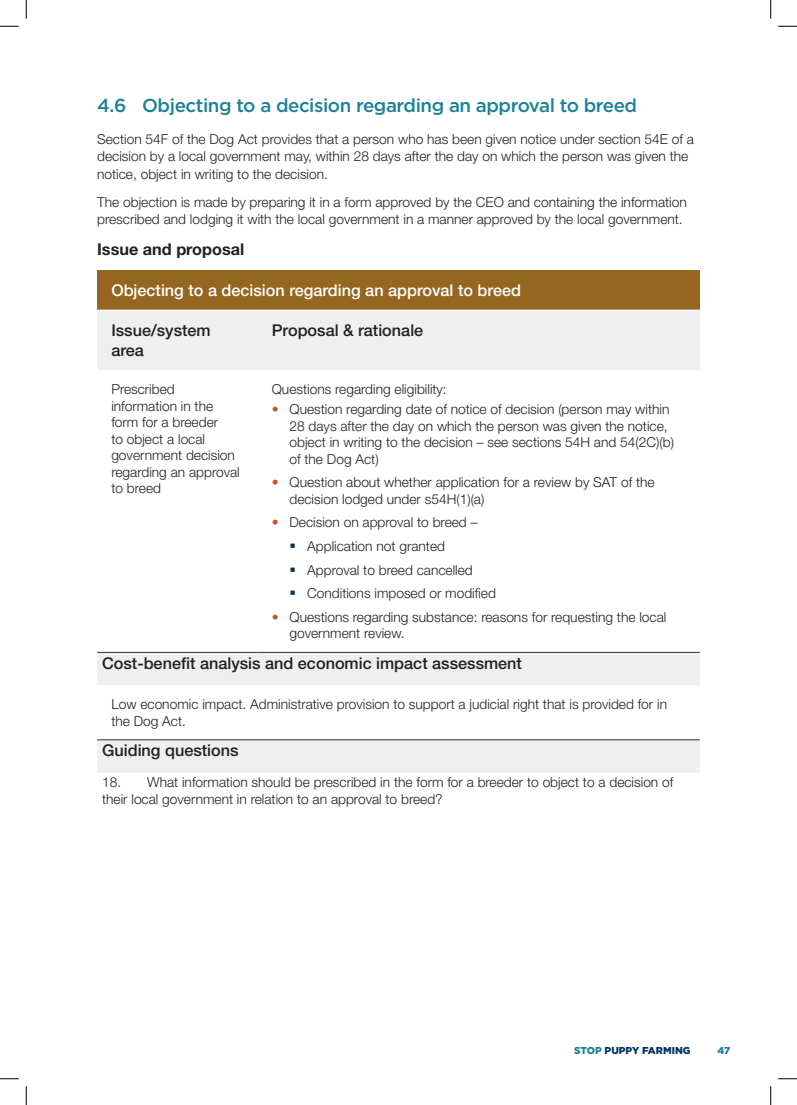
<style>
.page{position:relative;width:797px;height:1105px;background:#fff}
.page>*{position:absolute;margin:0;border:0;box-sizing:border-box;transform-origin:0 0}
.t1{font:500 18.75px "Gotham";letter-spacing:-.025em;color:#1c8197}
.t2{font:500 16.25px/20px "Helvetica Neue LT Std";color:#231f20}
.t3{font:500 16.25px "Helvetica Neue LT Std";color:#fff}
.t4{font:700 16.25px "Helvetica Neue LT Std";color:#231f20}
.t5{font:300 13.75px/16.5px "Helvetica Neue LT Std";color:#231f20}
.t6{font:900 10px "Gotham";color:#003560}
.t7{font:900 10px "Gotham";color:#1c8197}
.s1{font-weight:700;color:#ca4f1d}
.s2{color:#003560}
.s3{color:#1c8197}
</style>
<div class="page">
<div style="left:97px;top:270px;width:602px;height:40px;background:#946620"></div>
<svg style="left:97px;top:311px;width:602px;height:461px"></svg>
<hr style="left:97px;top:652px;width:160px;height:1px;background:#312f30">
<hr style="left:257px;top:652px;width:442px;height:1px;background:#312f30">
<hr style="left:97px;top:739px;width:160px;height:1px;background:#312f30">
<hr style="left:257px;top:739px;width:442px;height:1px;background:#312f30">
<svg style="left:0;top:25px;width:19px;height:2px"></svg>
<svg style="left:778px;top:25px;width:19px;height:2px"></svg>
<svg style="left:0;top:1078px;width:19px;height:1px"></svg>
<svg style="left:778px;top:1078px;width:19px;height:1px"></svg>
<svg style="left:25px;top:0;width:2px;height:19px"></svg>
<svg style="left:25px;top:1086px;width:2px;height:19px"></svg>
<svg style="left:770px;top:0;width:1px;height:19px"></svg>
<svg style="left:770px;top:1086px;width:1px;height:19px"></svg>
<h1 class="t1" style="left:97px;top:93px;width:541px">4.6 Objecting to a decision regarding an approval to breed</h1>
<p class="t5" style="left:97px;top:130px;width:598px;line-height:17.5px">Section 54F of the Dog Act provides that a person who has been given notice under section 54E of a decision by a local government may, within 28 days after the day on which the person was given the notice, object in writing to the decision.</p>
<p class="t5" style="left:97px;top:193px;width:591px;line-height:17.5px">The objection is made by preparing it in a form approved by the CEO and containing the information prescribed and lodging it with the local government in a manner approved by the local government.</p>
<p class="t4" style="left:97px;top:239px;width:149px">Issue and proposal</p>
<p class="t3" style="left:111px;top:280px;width:411px">Objecting to a decision regarding an approval to breed</p>
<p class="t2" style="left:111px;top:320px;width:101px">Issue/system area</p>
<p class="t2" style="left:272px;top:320px;width:153px">Proposal &amp; rationale</p>
<p class="t5" style="left:111px;top:381px;width:130px">Prescribed information in the form for a breeder<br>to object a local government decision regarding an approval to breed</p>
<p class="t5" style="left:272px;top:381px;width:176px">Questions regarding eligibility:</p>
<p class="t5" style="left:289px;top:401px;width:386px;text-indent:-18px"><span class="s1">•</span> Question regarding date of notice of decision (person may within 28 days after the day on which the person was given the notice, object in writing to the decision – see sections 54H and 54(2C)(b) of the Dog Act)</p>
<p class="t5" style="left:289px;top:474px;width:367px;text-indent:-18px"><span class="s1">•</span> Question about whether application for a review by SAT of the decision lodged under s54H(1)(a)</p>
<p class="t5" style="left:272px;top:514px;width:207px"><span class="s1">•</span> Decision on approval to breed –</p>
<p class="t5" style="left:289px;top:537px;width:157px"><span class="s2">▪</span> Application not granted</p>
<p class="t5" style="left:289px;top:561px;width:185px"><span class="s2">▪</span> Approval to breed cancelled</p>
<p class="t5" style="left:289px;top:585px;width:208px"><span class="s2">▪</span> Conditions imposed or modified</p>
<p class="t5" style="left:289px;top:608px;width:378px;text-indent:-18px"><span class="s1">•</span> Questions regarding substance: reasons for requesting the local government review.</p>
<p class="t2" style="left:102px;top:653px;width:421px">Cost-benefit analysis and economic impact assessment</p>
<p class="t5" style="left:111px;top:696px;width:557px">Low economic impact. Administrative provision to support a judicial right that is provided for in the Dog Act.</p>
<p class="t2" style="left:102px;top:740px;width:138px">Guiding questions</p>
<p class="t5" style="left:102px;top:774px;width:572px">18. What information should be prescribed in the form for a breeder to object to a decision of their local government in relation to an approval to breed?</p>
<p class="t6" style="left:574px;top:1044px;width:118px"><span class="s3">STOP</span> PUPPY FARMING</p>
<p class="t7" style="left:717px;top:1044px;width:14px">47</p>
</div>
